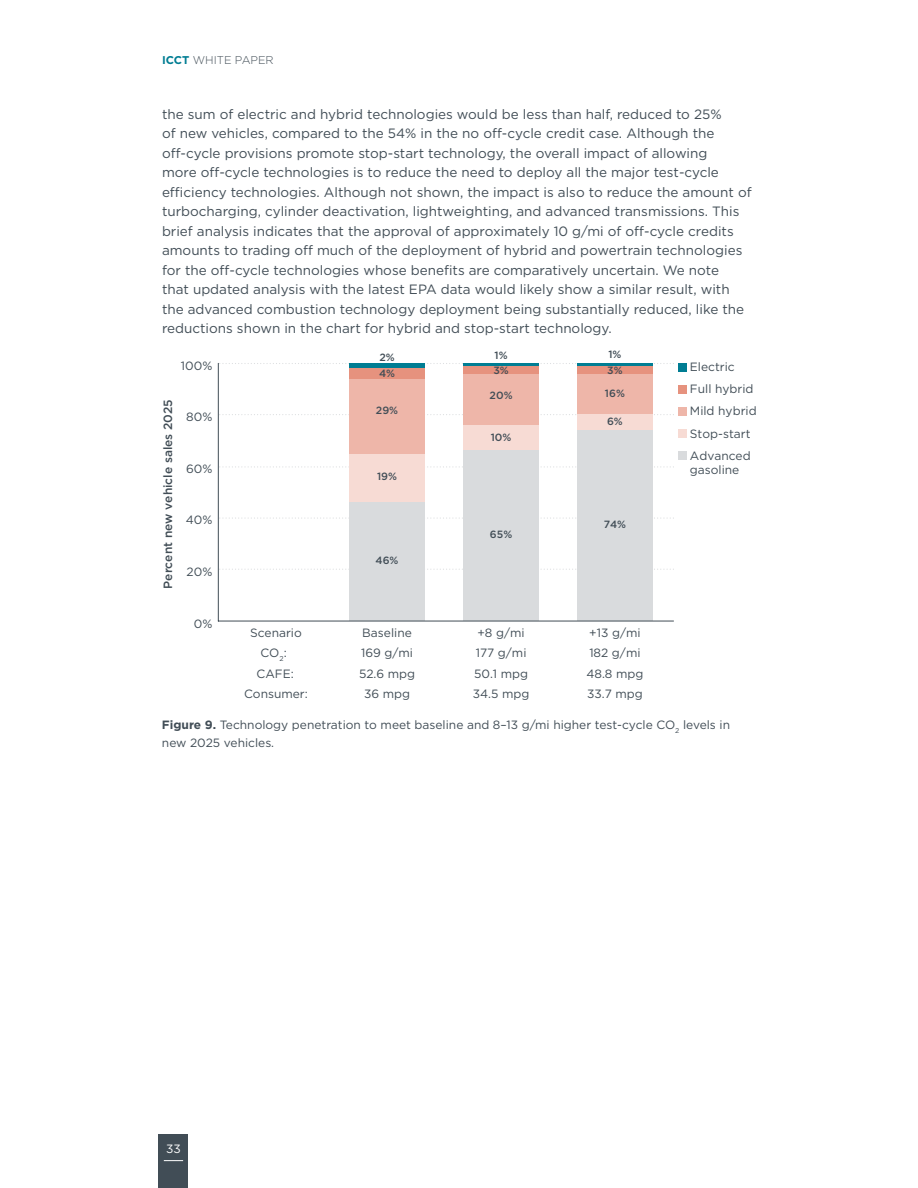
<style>
.page{position:relative;width:918px;height:1188px;background:#fff}
.page>*{position:absolute;margin:0;border:0;box-sizing:border-box;transform-origin:0 0}
.t1{font:13.5px/19.5px "Gotham";color:#414d56}
.t2{font:12px/22px "Gotham";color:#414d56}
.t3{font:500 12px "Gotham";color:#414d56}
.t4{font:12px "Gotham";color:#fff}
.t5{font:300 11.25px "Gotham";color:#414d56}
.t6{font:500 10.5px "Gotham";color:#414d56}
.s1{font-weight:700;color:#007d93}
.s2{font-weight:700}
</style>
<div class="page">
<div style="left:159px;top:1134px;width:29px;height:54px;background:#414d56"></div>
<svg style="left:164px;top:1160px;width:19px;height:1px"></svg>
<svg style="left:220px;top:363px;width:454px;height:1px"></svg>
<svg style="left:222px;top:414px;width:452px;height:1px"></svg>
<svg style="left:222px;top:466px;width:452px;height:1px"></svg>
<svg style="left:222px;top:518px;width:452px;height:1px"></svg>
<svg style="left:222px;top:569px;width:452px;height:1px"></svg>
<div style="left:577px;top:429px;width:76px;height:192px;background:#d9dbdd"></div>
<div style="left:463px;top:450px;width:76px;height:171px;background:#d9dbdd"></div>
<div style="left:349px;top:502px;width:76px;height:119px;background:#d9dbdd"></div>
<div style="left:577px;top:414px;width:76px;height:15px;background:#f7dbd4"></div>
<div style="left:463px;top:425px;width:76px;height:25px;background:#f7dbd4"></div>
<div style="left:349px;top:454px;width:76px;height:48px;background:#f7dbd4"></div>
<div style="left:577px;top:373px;width:76px;height:41px;background:#eeb6a9"></div>
<div style="left:463px;top:373px;width:76px;height:52px;background:#eeb6a9"></div>
<div style="left:349px;top:379px;width:76px;height:75px;background:#eeb6a9"></div>
<div style="left:577px;top:365px;width:76px;height:8px;background:#e6927e"></div>
<div style="left:463px;top:365px;width:76px;height:8px;background:#e6927e"></div>
<div style="left:349px;top:368px;width:76px;height:11px;background:#e6927e"></div>
<hr style="left:577px;top:363px;width:76px;height:2px;background:#007d93">
<hr style="left:463px;top:363px;width:76px;height:2px;background:#007d93">
<div style="left:349px;top:363px;width:76px;height:5px;background:#007d93"></div>
<hr style="left:218px;top:363px;width:1px;height:258px;background:#414d56">
<hr style="left:218px;top:621px;width:456px;height:1px;background:#414d56">
<div style="left:679px;top:363px;width:8px;height:9px;background:#007d93"></div>
<div style="left:679px;top:385px;width:8px;height:9px;background:#e6927e"></div>
<div style="left:679px;top:408px;width:8px;height:8px;background:#eeb6a9"></div>
<div style="left:679px;top:430px;width:8px;height:8px;background:#f7dbd4"></div>
<div style="left:679px;top:451px;width:8px;height:9px;background:#d9dbdd"></div>
<p class="t5" style="left:162px;top:53px;width:113px"><span class="s1">ICCT</span> WHITE PAPER</p>
<p class="t1" style="left:162px;top:104px;width:591px">the sum of electric and hybrid technologies would be less than half, reduced to 25%<br>of new vehicles, compared to the 54% in the no off-cycle credit case. Although the off-cycle provisions promote stop-start technology, the overall impact of allowing<br>more off-cycle technologies is to reduce the need to deploy all the major test-cycle efficiency technologies. Although not shown, the impact is also to reduce the amount of turbocharging, cylinder deactivation, lightweighting, and advanced transmissions. This brief analysis indicates that the approval of approximately 10 g/mi of off-cycle credits amounts to trading off much of the deployment of hybrid and powertrain technologies for the off-cycle technologies whose benefits are comparatively uncertain. We note<br>that updated analysis with the latest EPA data would likely show a similar result, with the advanced combustion technology deployment being substantially reduced, like the reductions shown in the chart for hybrid and stop-start technology.</p>
<p class="t2" style="left:181px;top:354px;width:33px">100%</p>
<p class="t3" style="left:160px;top:589px;width:191px;rotate:-90deg">Percent new vehicle sales 2025</p>
<p class="t2" style="left:186px;top:405px;width:28px">80%</p>
<p class="t2" style="left:186px;top:457px;width:28px">60%</p>
<p class="t2" style="left:186px;top:509px;width:28px">40%</p>
<p class="t2" style="left:187px;top:561px;width:27px">20%</p>
<p class="t2" style="left:194px;top:612px;width:20px">0%</p>
<p class="t6" style="left:379px;top:350px;width:17px">2%</p>
<p class="t6" style="left:495px;top:349px;width:15px">1%</p>
<p class="t6" style="left:608px;top:348px;width:15px">1%</p>
<p class="t6" style="left:379px;top:366px;width:18px">4%</p>
<p class="t6" style="left:493px;top:363px;width:17px">3%</p>
<p class="t6" style="left:607px;top:363px;width:17px">3%</p>
<p class="t6" style="left:376px;top:403px;width:24px">29%</p>
<p class="t6" style="left:377px;top:470px;width:21px">19%</p>
<p class="t6" style="left:376px;top:553px;width:24px">46%</p>
<p class="t6" style="left:490px;top:388px;width:24px">20%</p>
<p class="t6" style="left:605px;top:386px;width:21px">16%</p>
<p class="t6" style="left:491px;top:430px;width:22px">10%</p>
<p class="t6" style="left:490px;top:528px;width:24px">65%</p>
<p class="t6" style="left:607px;top:414px;width:17px">6%</p>
<p class="t6" style="left:604px;top:517px;width:24px">74%</p>
<p class="t2" style="left:250px;top:622px;width:53px">Scenario</p>
<p class="t2" style="left:362px;top:622px;width:51px">Baseline</p>
<p class="t2" style="left:477px;top:622px;width:49px">+8 g/mi</p>
<p class="t2" style="left:589px;top:622px;width:53px">+13 g/mi</p>
<p class="t2" style="left:260px;top:641px;width:28px">CO<sub>2</sub>:</p>
<p class="t2" style="left:361px;top:641px;width:54px">169 g/mi</p>
<p class="t2" style="left:476px;top:641px;width:52px">177 g/mi</p>
<p class="t2" style="left:589px;top:641px;width:53px">182 g/mi</p>
<p class="t2" style="left:257px;top:662px;width:39px">CAFE:</p>
<p class="t2" style="left:359px;top:662px;width:58px">52.6 mpg</p>
<p class="t2" style="left:474px;top:662px;width:56px">50.1 mpg</p>
<p class="t2" style="left:586px;top:662px;width:59px">48.8 mpg</p>
<p class="t2" style="left:244px;top:682px;width:65px">Consumer:</p>
<p class="t2" style="left:364px;top:682px;width:48px">36 mpg</p>
<p class="t2" style="left:473px;top:682px;width:58px">34.5 mpg</p>
<p class="t2" style="left:587px;top:682px;width:57px">33.7 mpg</p>
<p class="t2" style="left:690px;top:356px;width:68px">Electric<br>Full hybrid<br>Mild hybrid<br>Stop-start<br>Advanced</p>
<p class="t2" style="left:690px;top:459px;width:51px">gasoline</p>
<p class="t2" style="left:162px;top:715px;width:570px;line-height:18px"><span class="s2">Figure 9.</span> Technology penetration to meet baseline and 8–13 g/mi higher test-cycle CO<sub>2</sub> levels in new 2025 vehicles.</p>
<p class="t4" style="left:166px;top:1141px;width:16px">33</p>
</div>
